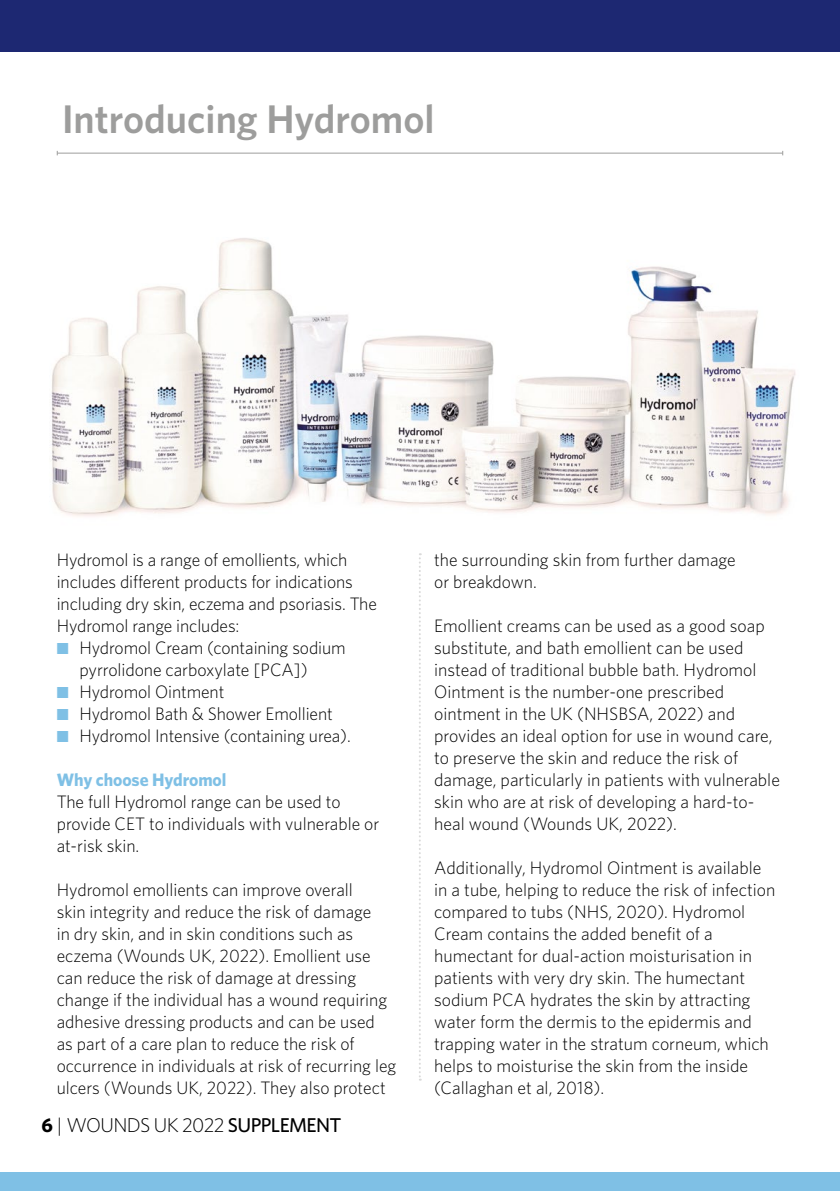
<style>
.page{position:relative;width:840px;height:1191px;background:#fff}
.page>*{position:absolute;margin:0;border:0;box-sizing:border-box;transform-origin:0 0}
.t1{font:600 40px "Whitney";color:#9d9d9c}
.t2{font:300 20px "Whitney";letter-spacing:-.03em;color:#000}
.t3{font:300 18px/22px "Whitney";color:#000}
.t4{font:700 18px "Whitney";letter-spacing:-.005em;color:#7fc0e5}
.s1{color:#7fc0e5}
.s2{font-weight:700}
.s3{font-weight:500}
</style>
<div class="page">
<hr style="left:57px;top:153px;width:725px;height:1px;background:#9d9d9c">
<div style="left:0;top:0;width:839px;height:51px;background:#1d2872"></div>
<div style="left:0;top:1172px;width:839px;height:19px;background:#7fc0e5"></div>
<svg style="left:419px;top:553px;width:1px;height:527px"></svg>
<img style="left:51px;top:238px;width:745px;height:278px">
<h1 class="t1" style="left:62px;top:94px;width:374px">Introducing Hydromol</h1>
<p class="t3" style="left:57px;top:548px;width:321px">Hydromol is a range of emollients, which includes different products for indications including dry skin, eczema and psoriasis. The Hydromol range includes:</p>
<p class="t3" style="left:79px;top:636px;width:267px;text-indent:-23px"><span class="s1">■</span> Hydromol Cream (containing sodium pyrrolidone carboxylate [PCA])</p>
<p class="t3" style="left:57px;top:680px;width:169px"><span class="s1">■</span> Hydromol Ointment</p>
<p class="t3" style="left:57px;top:702px;width:277px"><span class="s1">■</span> Hydromol Bath &amp; Shower Emollient</p>
<p class="t3" style="left:57px;top:724px;width:295px"><span class="s1">■</span> Hydromol Intensive (containing urea).</p>
<p class="t4" style="left:57px;top:769px;width:171px">Why choose Hydromol</p>
<p class="t3" style="left:57px;top:790px;width:324px">The full Hydromol range can be used to provide CET to individuals with vulnerable or at-risk skin.</p>
<p class="t3" style="left:57px;top:878px;width:341px">Hydromol emollients can improve overall<br>skin integrity and reduce the risk of damage<br>in dry skin, and in skin conditions such as eczema (Wounds UK, 2022). Emollient use can reduce the risk of damage at dressing change if the individual has a wound requiring adhesive dressing products and can be used<br>as part of a care plan to reduce the risk of occurrence in individuals at risk of recurring leg ulcers (Wounds UK, 2022). They also protect</p>
<p class="t2" style="left:42px;top:1113px;width:301px"><span class="s2">6</span> | WOUNDS UK 2022 <span class="s3">SUPPLEMENT</span></p>
<p class="t3" style="left:434px;top:548px;width:303px">the surrounding skin from further damage or breakdown.</p>
<p class="t3" style="left:434px;top:614px;width:347px">Emollient creams can be used as a good soap substitute, and bath emollient can be used instead of traditional bubble bath. Hydromol Ointment is the number-one prescribed ointment in the UK (NHSBSA, 2022) and provides an ideal option for use in wound care, to preserve the skin and reduce the risk of damage, particularly in patients with vulnerable skin who are at risk of developing a hard-to&shy;heal wound (Wounds UK, 2022).</p>
<p class="t3" style="left:434px;top:856px;width:342px">Additionally, Hydromol Ointment is available in a tube, helping to reduce the risk of infection compared to tubs (NHS, 2020). Hydromol Cream contains the added benefit of a humectant for dual-action moisturisation in patients with very dry skin. The humectant sodium PCA hydrates the skin by attracting water form the dermis to the epidermis and trapping water in the stratum corneum, which helps to moisturise the skin from the inside (Callaghan et al, 2018).</p>
</div>
